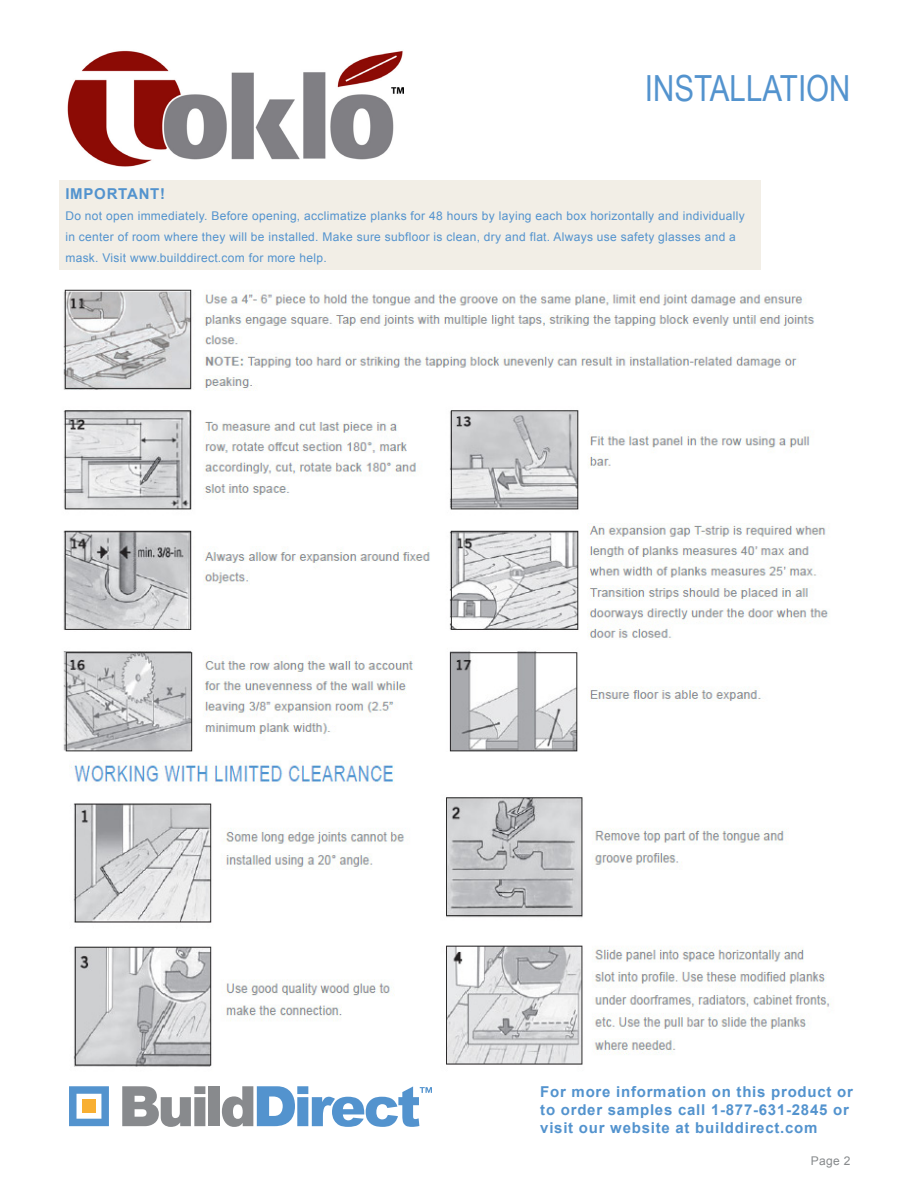
<style>
.page{position:relative;width:918px;height:1188px;background:#fff}
.page>*{position:absolute;margin:0;border:0;box-sizing:border-box;transform-origin:0 0}
.t1{font:36px "Arial Narrow";color:#5393ce}
.t2{font:700 15px/18px "Arial";letter-spacing:.05em;color:#5393ce}
.t3{font:12px/21px "Arial";letter-spacing:.025em;color:#5393ce}
.t4{font:12px "Arial";color:#878a8c}
</style>
<div class="page">
<svg style="left:122px;top:1086px;width:83px;height:41px"></svg>
<div style="left:209px;top:1086px;width:11px;height:40px;background:#888a8d"></div>
<svg style="left:69px;top:1086px;width:40px;height:40px"></svg>
<div style="left:82px;top:1100px;width:14px;height:13px;background:#f8af32"></div>
<svg style="left:222px;top:1086px;width:210px;height:41px"></svg>
<img style="left:67px;top:50px;width:337px;height:116px">
<div style="left:59px;top:181px;width:702px;height:89px;background:#f2eee6"></div>
<img style="left:63px;top:289px;width:767px;height:463px">
<img style="left:69px;top:760px;width:762px;height:307px">
<h1 class="t1" style="left:645px;top:62px;width:207px">INSTALLATION</h1>
<p class="t2" style="left:65px;top:185px;width:101px">IMPORTANT!</p>
<p class="t3" style="left:65px;top:206px;width:681px">Do not open immediately. Before opening, acclimatize planks for 48 hours by laying each box horizontally and individually in center of room where they will be installed. Make sure subfloor is clean, dry and flat. Always use safety glasses and a mask. Visit www.builddirect.com for more help.</p>
<p class="t2" style="left:540px;top:1083px;width:314px">For more information on this product or to order samples call 1-877-631-2845 or visit our website at builddirect.com</p>
<p class="t4" style="left:811px;top:1153px;width:41px">Page 2</p>
</div>
